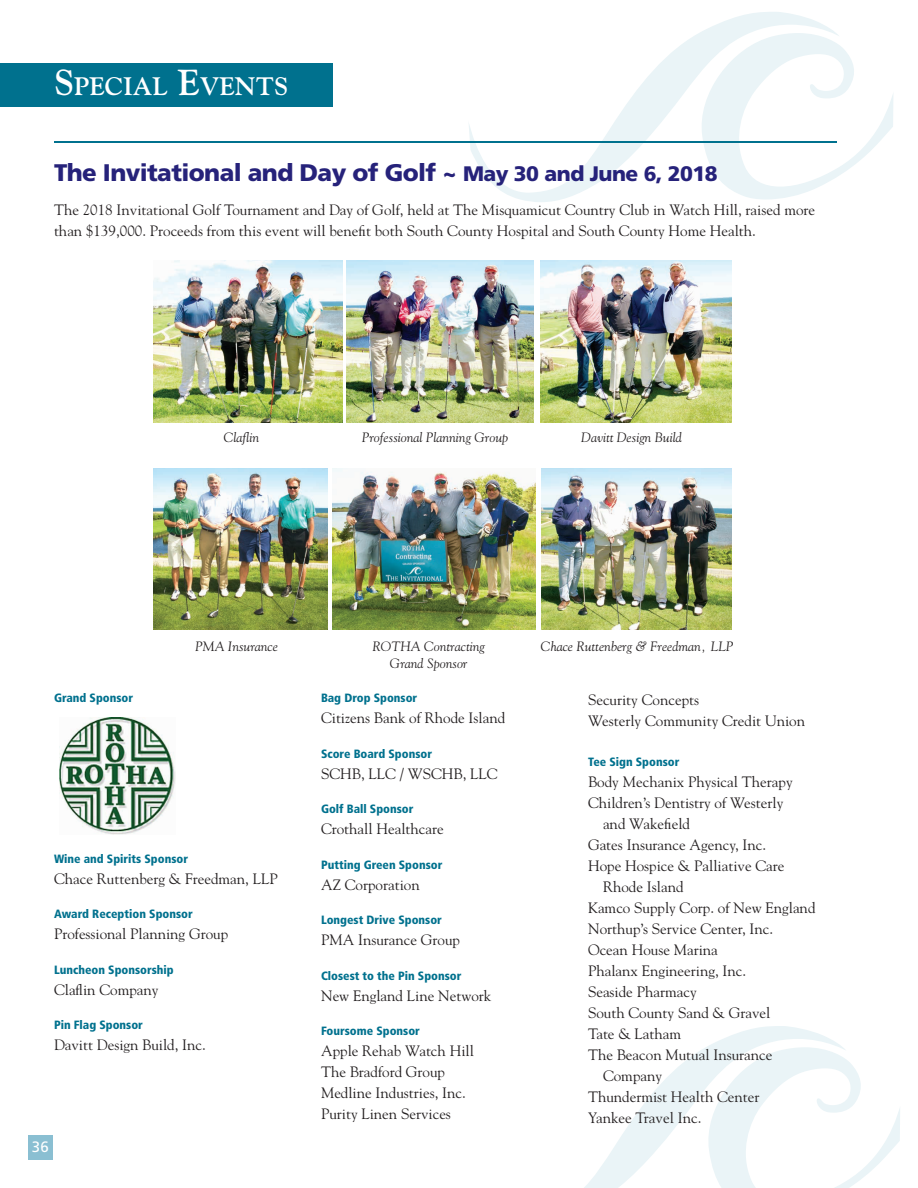
<style>
.page{position:relative;width:918px;height:1188px;background:#fff}
.page>*{position:absolute;margin:0;border:0;box-sizing:border-box;transform-origin:0 0}
.t1{font:700 25.2px "Goudy";color:#fff}
.t2{font:900 24px "Frutiger";letter-spacing:-.025em;color:#26227a}
.t3{font:15px/21px "Goudy";color:#231f20}
.t4{font:15px "Frutiger";color:#fff}
.t5{font:italic 13.5px "Goudy";color:#231f20}
.t6{font:900 condensed 12px "Frutiger";color:#00718e}
.s1{font-size:36px}
.s2{font-size:21px}
</style>
<div class="page">
<svg style="left:468px;top:12px;width:368px;height:190px"></svg>
<svg style="left:696px;top:33px;width:197px;height:167px"></svg>
<svg style="left:584px;top:1026px;width:316px;height:162px"></svg>
<hr style="left:54px;top:142px;width:783px;height:1px;background:#00718e">
<div style="left:28px;top:1135px;width:25px;height:24px;background:#8abfd2"></div>
<div style="left:0;top:63px;width:333px;height:43px;background:#00718e"></div>
<img style="left:60px;top:718px;width:116px;height:116px">
<img style="left:153px;top:261px;width:189px;height:162px">
<img style="left:541px;top:468px;width:191px;height:162px">
<img style="left:333px;top:468px;width:202px;height:162px">
<img style="left:347px;top:261px;width:187px;height:162px">
<img style="left:540px;top:261px;width:192px;height:162px">
<img style="left:153px;top:468px;width:175px;height:162px">
<h1 class="t1" style="left:54px;top:71px;width:236px"><span class="s1">S</span>PECIAL <span class="s1">E</span>VENTS</h1>
<h2 class="t2" style="left:54px;top:158px;width:665px">The Invitational and Day of Golf ~ <span class="s2">May 30 and June 6, 2018</span></h2>
<p class="t3" style="left:54px;top:199px;width:763px">The 2018 Invitational Golf Tournament and Day of Golf, held at The Misquamicut Country Club in Watch Hill, raised more than $139,000. Proceeds from this event will benefit both South County Hospital and South County Home Health.</p>
<p class="t5" style="left:224px;top:429px;width:37px">Claflin</p>
<p class="t5" style="left:362px;top:429px;width:148px">Professional Planning Group</p>
<p class="t5" style="left:581px;top:429px;width:102px">Davitt Design Build</p>
<p class="t5" style="left:195px;top:638px;width:84px">PMA Insurance</p>
<p class="t5" style="left:373px;top:638px;width:114px">ROTHA Contracting</p>
<p class="t5" style="left:541px;top:638px;width:194px">Chace Ruttenberg &amp; Freedman, LLP</p>
<p class="t5" style="left:390px;top:655px;width:79px">Grand Sponsor</p>
<p class="t6" style="left:54px;top:691px;width:81px">Grand Sponsor</p>
<p class="t6" style="left:54px;top:851px;width:136px">Wine and Spirits Sponsor</p>
<p class="t3" style="left:54px;top:867px;width:225px">Chace Ruttenberg &amp; Freedman, LLP</p>
<p class="t6" style="left:54px;top:907px;width:140px">Award Reception Sponsor</p>
<p class="t3" style="left:54px;top:923px;width:176px">Professional Planning Group</p>
<p class="t6" style="left:54px;top:962px;width:121px">Luncheon Sponsorship</p>
<p class="t3" style="left:54px;top:978px;width:106px">Claflin Company</p>
<p class="t6" style="left:54px;top:1018px;width:90px">Pin Flag Sponsor</p>
<p class="t3" style="left:54px;top:1034px;width:154px">Davitt Design Build, Inc.</p>
<p class="t4" style="left:32px;top:1138px;width:18px">36</p>
<p class="t6" style="left:321px;top:691px;width:98px">Bag Drop Sponsor</p>
<p class="t3" style="left:321px;top:707px;width:186px">Citizens Bank of Rhode Island</p>
<p class="t6" style="left:321px;top:746px;width:113px">Score Board Sponsor</p>
<p class="t3" style="left:321px;top:762px;width:178px">SCHB, LLC / WSCHB, LLC</p>
<p class="t6" style="left:321px;top:802px;width:94px">Golf Ball Sponsor</p>
<p class="t3" style="left:321px;top:818px;width:124px">Crothall Healthcare</p>
<p class="t6" style="left:321px;top:857px;width:123px">Putting Green Sponsor</p>
<p class="t3" style="left:321px;top:873px;width:100px">AZ Corporation</p>
<p class="t6" style="left:321px;top:913px;width:122px">Longest Drive Sponsor</p>
<p class="t3" style="left:321px;top:929px;width:141px">PMA Insurance Group</p>
<p class="t6" style="left:321px;top:968px;width:142px">Closest to the Pin Sponsor</p>
<p class="t3" style="left:321px;top:984px;width:172px">New England Line Network</p>
<p class="t6" style="left:321px;top:1024px;width:100px">Foursome Sponsor</p>
<p class="t3" style="left:321px;top:1040px;width:154px">Apple Rehab Watch Hill<br>The Bradford Group<br>Medline Industries, Inc.<br>Purity Linen Services</p>
<p class="t3" style="left:588px;top:689px;width:219px">Security Concepts<br>Westerly Community Credit Union</p>
<p class="t6" style="left:588px;top:755px;width:93px">Tee Sign Sponsor</p>
<p class="t3" style="left:588px;top:771px;width:206px">Body Mechanix Physical Therapy</p>
<p class="t3" style="left:588px;top:792px;width:197px">Children’s Dentistry of Westerly</p>
<p class="t3" style="left:603px;top:813px;width:89px">and Wakefield</p>
<p class="t3" style="left:588px;top:834px;width:180px">Gates Insurance Agency, Inc.</p>
<p class="t3" style="left:588px;top:855px;width:198px">Hope Hospice &amp; Palliative Care</p>
<p class="t3" style="left:603px;top:876px;width:82px">Rhode Island</p>
<p class="t3" style="left:588px;top:897px;width:229px">Kamco Supply Corp. of New England</p>
<p class="t3" style="left:588px;top:918px;width:187px">Northup’s Service Center, Inc.</p>
<p class="t3" style="left:588px;top:939px;width:131px">Ocean House Marina</p>
<p class="t3" style="left:588px;top:960px;width:160px">Phalanx Engineering, Inc.</p>
<p class="t3" style="left:588px;top:981px;width:110px">Seaside Pharmacy</p>
<p class="t3" style="left:588px;top:1002px;width:184px">South County Sand &amp; Gravel</p>
<p class="t3" style="left:588px;top:1023px;width:95px">Tate &amp; Latham</p>
<p class="t3" style="left:588px;top:1044px;width:186px">The Beacon Mutual Insurance</p>
<p class="t3" style="left:603px;top:1065px;width:61px">Company</p>
<p class="t3" style="left:588px;top:1086px;width:173px">Thundermist Health Center</p>
<p class="t3" style="left:588px;top:1107px;width:115px">Yankee Travel Inc.</p>
</div>
